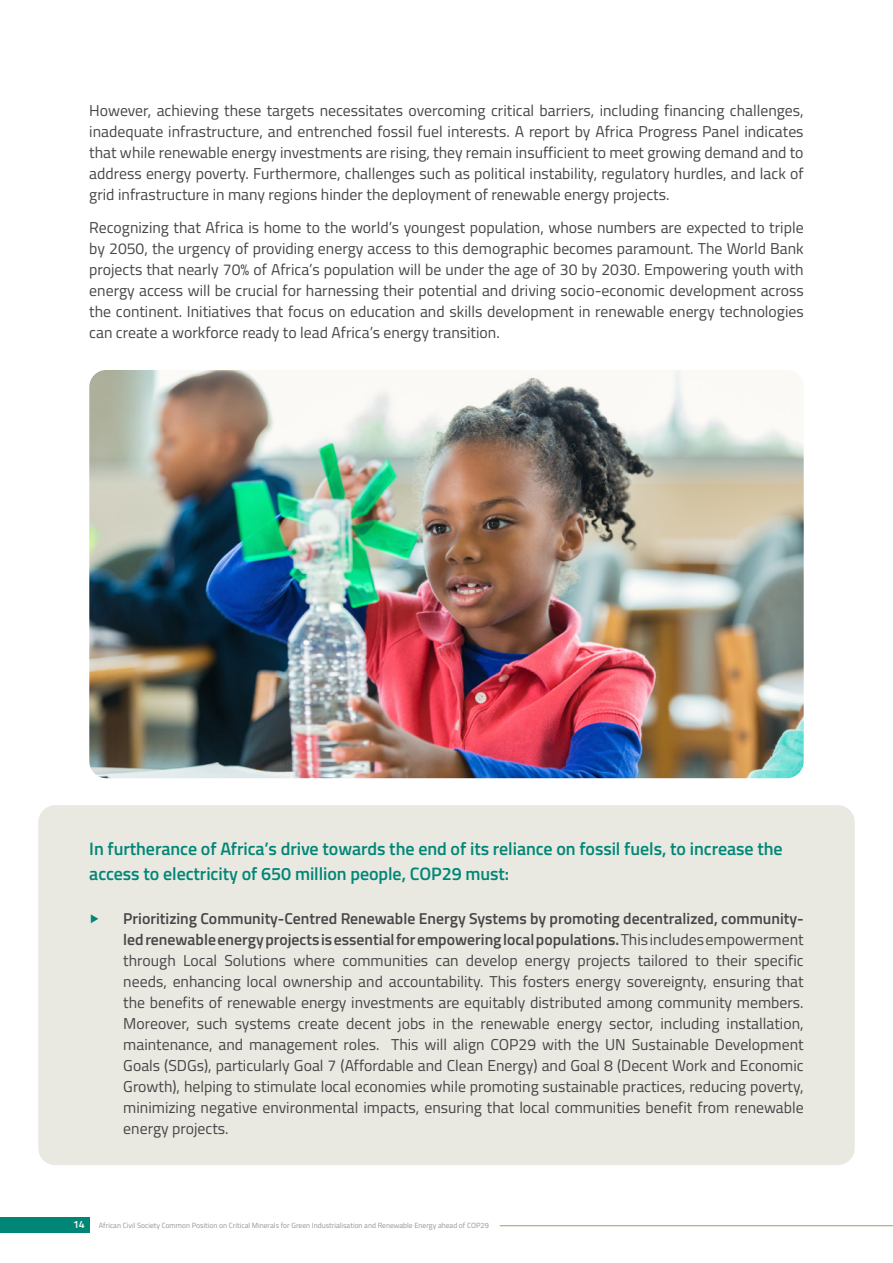
<style>
.page{position:relative;width:893px;height:1263px;background:#fff}
.page>*{position:absolute;margin:0;border:0;box-sizing:border-box;transform-origin:0 0}
.t1{font:600 18px/25.5px "Titillium Web";letter-spacing:-.005em;color:#008677}
.t2{font:15.75px/21px "Titillium Web";color:#464547;text-align:justify}
.t3{font:600 10.5px "Titillium Web";color:#fff}
.t4{font:7.5px "Titillium Web";color:#939598}
.s1{font-family:"Noto Sans Display";font-size:30px;color:#008677}
.s2{font-weight:600}
</style>
<div class="page">
<div style="left:0;top:1217px;width:89px;height:15px;background:#008677"></div>
<hr style="left:500px;top:1225px;width:393px;height:1px;background:#95a068">
<img style="left:89px;top:370px;width:715px;height:408px">
<div style="left:38px;top:805px;width:817px;height:360px;background:#e9e9e1;border-radius:17px"></div>
<p class="t2" style="left:89px;top:99px;width:716px">However, achieving these targets necessitates overcoming critical barriers, including financing challenges, inadequate infrastructure, and entrenched fossil fuel interests. A report by Africa Progress Panel indicates that while renewable energy investments are rising, they remain insufficient to meet growing demand and to address energy poverty. Furthermore, challenges such as political instability, regulatory hurdles, and lack of grid infrastructure in many regions hinder the deployment of renewable energy projects.</p>
<p class="t2" style="left:89px;top:217px;width:716px">Recognizing that Africa is home to the world’s youngest population, whose numbers are expected to triple by 2050, the urgency of providing energy access to this demographic becomes paramount. The World Bank projects that nearly 70% of Africa’s population will be under the age of 30 by 2030. Empowering youth with energy access will be crucial for harnessing their potential and driving socio-economic development across the continent. Initiatives that focus on education and skills development in renewable energy technologies can create a workforce ready to lead Africa’s energy transition.</p>
<p class="t1" style="left:89px;top:835px;width:695px">In furtherance of Africa’s drive towards the end of its reliance on fossil fuels, to increase the access to electricity of 650 million people, COP29 must:</p>
<p class="t2" style="left:123px;top:908px;width:682px;text-indent:-34px"><span class="s1">‣</span> <span class="s2">Prioritizing Community-Centred Renewable Energy Systems by promoting decentralized, community&shy;led renewable energy projects is essential for empowering local populations.</span>This includes empowerment through Local Solutions where communities can develop energy projects tailored to their specific needs, enhancing local ownership and accountability. This fosters energy sovereignty, ensuring that the benefits of renewable energy investments are equitably distributed among community members.<br>Moreover, such systems create decent jobs in the renewable energy sector, including installation, maintenance, and management roles. This will align COP29 with the UN Sustainable Development Goals (SDGs), particularly Goal 7 (Affordable and Clean Energy) and Goal 8 (Decent Work and Economic Growth), helping to stimulate local economies while promoting sustainable practices, reducing poverty, minimizing negative environmental impacts, ensuring that local communities benefit from renewable energy projects.</p>
<p class="t3" style="left:73px;top:1217px;width:13px">14</p>
<p class="t4" style="left:99px;top:1219px;width:391px">African Civil Society Common Position on Critical Minerals for Green Industrialisation and Renewable Energy ahead of COP29</p>
</div>
